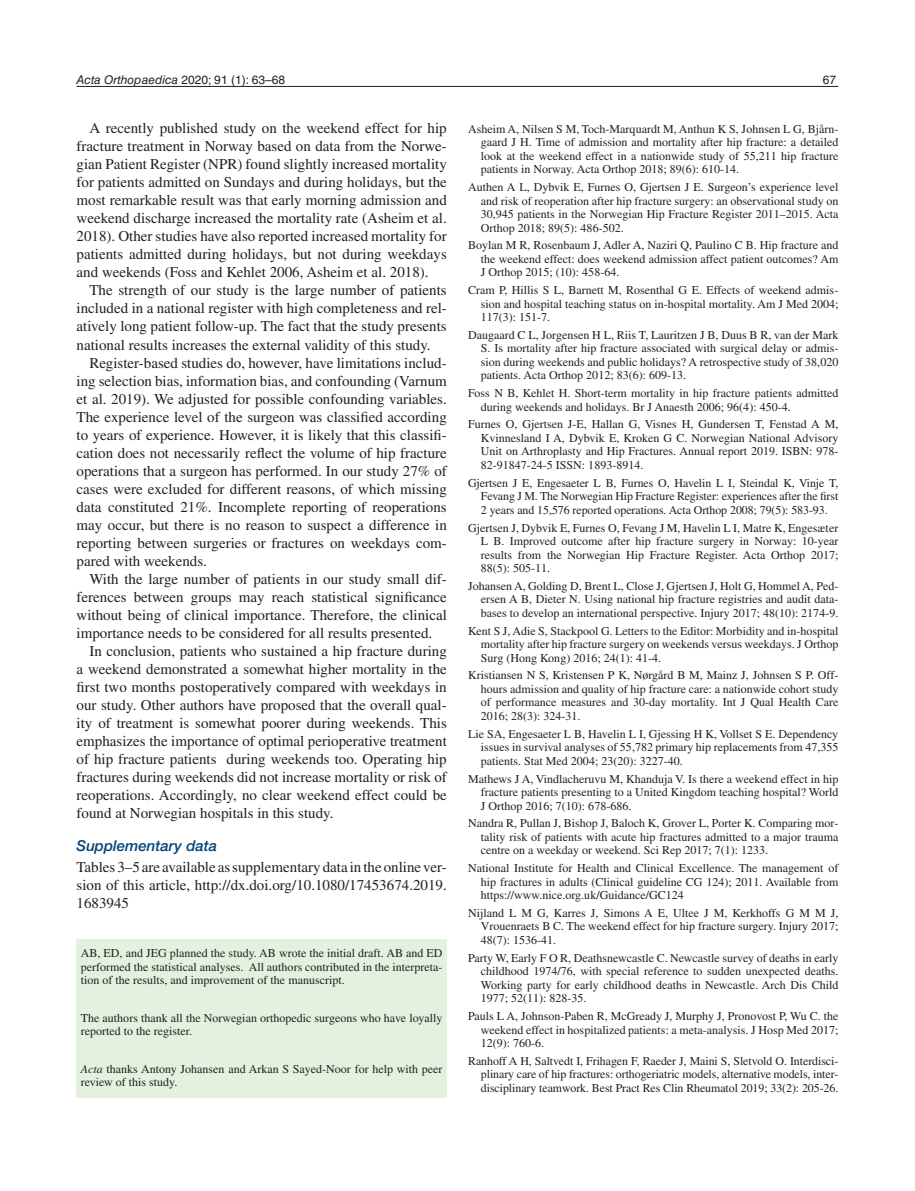
<style>
.page{position:relative;width:915px;height:1191px;background:#fff}
.page>*{position:absolute;margin:0;border:0;box-sizing:border-box;transform-origin:0 0}
.t1{font:15px/18px "Times";color:#231f20;text-align:justify}
.t2{font:italic 500 15px "Helvetica Neue LTW1 G";color:#004279}
.t3{font:12px/13.5px "Times";color:#231f20;text-align:justify}
.t4{font:italic 12px "Helvetica LT Std";color:#231f20}
.t5{font:12px "Helvetica LT Std";color:#231f20}
.s1{font-style:normal}
.s2{font-style:italic}
</style>
<div class="page">
<hr style="left:77px;top:86px;width:761px;height:1px;background:#231f20">
<div style="left:77px;top:938px;width:369px;height:159px;background:#e4f1de"></div>
<p class="t4" style="left:77px;top:72px;width:210px">Acta Orthopaedica <span class="s1">2020; 91 (1): 63–68</span></p>
<p class="t5" style="left:822px;top:72px;width:15px">67</p>
<p class="t1" style="left:77px;top:119px;width:371px;text-indent:13px">A recently published study on the weekend effect for hip fracture treatment in Norway based on data from the Norwe&shy;gian Patient Register (NPR) found slightly increased mortality for patients admitted on Sundays and during holidays, but the most remarkable result was that early morning admission and weekend discharge increased the mortality rate (Asheim et al.<br>2018). Other studies have also reported increased mortality for patients admitted during holidays, but not during weekdays and weekends (Foss and Kehlet 2006, Asheim et al. 2018).</p>
<p class="t1" style="left:77px;top:281px;width:371px;text-indent:13px">The strength of our study is the large number of patients included in a national register with high completeness and rel&shy;atively long patient follow-up. The fact that the study presents national results increases the external validity of this study.</p>
<p class="t1" style="left:77px;top:353px;width:371px;text-indent:13px">Register-based studies do, however, have limitations includ&shy;ing selection bias, information bias, and confounding (Varnum et al. 2019). We adjusted for possible confounding variables.<br>The experience level of the surgeon was classified according to years of experience. However, it is likely that this classifi&shy;cation does not necessarily reflect the volume of hip fracture operations that a surgeon has performed. In our study 27% of cases were excluded for different reasons, of which missing data constituted 21%. Incomplete reporting of reoperations may occur, but there is no reason to suspect a difference in reporting between surgeries or fractures on weekdays com&shy;pared with weekends.</p>
<p class="t1" style="left:89px;top:569px;width:359px">With the large number of patients in our study small dif-</p>
<p class="t1" style="left:77px;top:587px;width:371px">ferences between groups may reach statistical significance</p>
<p class="t1" style="left:77px;top:605px;width:371px">without being of clinical importance. Therefore, the clinical</p>
<p class="t1" style="left:77px;top:623px;width:357px">importance needs to be considered for all results presented.</p>
<p class="t1" style="left:89px;top:641px;width:359px">In conclusion, patients who sustained a hip fracture during</p>
<p class="t1" style="left:77px;top:659px;width:371px">a weekend demonstrated a somewhat higher mortality in the</p>
<p class="t1" style="left:77px;top:677px;width:371px">first two months postoperatively compared with weekdays in</p>
<p class="t1" style="left:77px;top:695px;width:371px">our study. Other authors have proposed that the overall qual-</p>
<p class="t1" style="left:77px;top:713px;width:371px">ity of treatment is somewhat poorer during weekends. This</p>
<p class="t1" style="left:77px;top:731px;width:371px">emphasizes the importance of optimal perioperative treatment</p>
<p class="t1" style="left:77px;top:749px;width:371px">of hip fracture patients during weekends too. Operating hip</p>
<p class="t1" style="left:77px;top:767px;width:371px">fractures during weekends did not increase mortality or risk of</p>
<p class="t1" style="left:77px;top:785px;width:371px">reoperations. Accordingly, no clear weekend effect could be</p>
<p class="t1" style="left:77px;top:803px;width:258px">found at Norwegian hospitals in this study.</p>
<p class="t2" style="left:77px;top:836px;width:142px">Supplementary data</p>
<p class="t1" style="left:77px;top:857px;width:371px">Tables 3–5 are available as supplementary data in the online ver&shy;sion of this article, http://dx.doi.org/10.1080/17453674.2019.<br>1683945</p>
<p class="t3" style="left:480px;top:122px;width:359px;text-indent:-13px">Asheim A, Nilsen S M, Toch-Marquardt M, Anthun K S, Johnsen L G, Bjårn&shy;gaard J H. Time of admission and mortality after hip fracture: a detailed look at the weekend effect in a nationwide study of 55,211 hip fracture patients in Norway. Acta Orthop 2018; 89(6): 610-14.</p>
<p class="t3" style="left:480px;top:180px;width:359px;text-indent:-13px">Authen A L, Dybvik E, Furnes O, Gjertsen J E. Surgeon’s experience level and risk of reoperation after hip fracture surgery: an observational study on 30,945 patients in the Norwegian Hip Fracture Register 2011–2015. Acta Orthop 2018; 89(5): 486-502.</p>
<p class="t3" style="left:480px;top:238px;width:359px;text-indent:-13px">Boylan M R, Rosenbaum J, Adler A, Naziri Q, Paulino C B. Hip fracture and the weekend effect: does weekend admission affect patient outcomes? Am J Orthop 2015; (10): 458-64.</p>
<p class="t3" style="left:480px;top:283px;width:359px;text-indent:-13px">Cram P, Hillis S L, Barnett M, Rosenthal G E. Effects of weekend admis&shy;sion and hospital teaching status on in-hospital mortality. Am J Med 2004; 117(3): 151-7.</p>
<p class="t3" style="left:480px;top:328px;width:359px;text-indent:-13px">Daugaard C L, Jorgensen H L, Riis T, Lauritzen J B, Duus B R, van der Mark S. Is mortality after hip fracture associated with surgical delay or admis&shy;sion during weekends and public holidays? A retrospective study of 38,020 patients. Acta Orthop 2012; 83(6): 609-13.</p>
<p class="t3" style="left:480px;top:386px;width:359px;text-indent:-13px">Foss N B, Kehlet H. Short-term mortality in hip fracture patients admitted during weekends and holidays. Br J Anaesth 2006; 96(4): 450-4.</p>
<p class="t3" style="left:480px;top:417px;width:359px;text-indent:-13px">Furnes O, Gjertsen J-E, Hallan G, Visnes H, Gundersen T, Fenstad A M, Kvinnesland I A, Dybvik E, Kroken G C. Norwegian National Advisory Unit on Arthroplasty and Hip Fractures. Annual report 2019. ISBN: 978- 82-91847-24-5 ISSN: 1893-8914.</p>
<p class="t3" style="left:480px;top:476px;width:359px;text-indent:-13px">Gjertsen J E, Engesaeter L B, Furnes O, Havelin L I, Steindal K, Vinje T, Fevang J M. The Norwegian Hip Fracture Register: experiences after the first 2 years and 15,576 reported operations. Acta Orthop 2008; 79(5): 583-93.</p>
<p class="t3" style="left:480px;top:521px;width:359px;text-indent:-13px">Gjertsen J, Dybvik E, Furnes O, Fevang J M, Havelin L I, Matre K, Engesæter L B. Improved outcome after hip fracture surgery in Norway: 10-year results from the Norwegian Hip Fracture Register. Acta Orthop 2017; 88(5): 505-11.</p>
<p class="t3" style="left:480px;top:579px;width:359px;text-indent:-13px">Johansen A, Golding D, Brent L, Close J, Gjertsen J, Holt G, Hommel A, Ped&shy;ersen A B, Dieter N. Using national hip fracture registries and audit data&shy;bases to develop an international perspective. Injury 2017; 48(10): 2174-9.</p>
<p class="t3" style="left:480px;top:624px;width:359px;text-indent:-13px">Kent S J, Adie S, Stackpool G. Letters to the Editor: Morbidity and in-hospital mortality after hip fracture surgery on weekends versus weekdays. J Orthop Surg (Hong Kong) 2016; 24(1): 41-4.</p>
<p class="t3" style="left:480px;top:668px;width:359px;text-indent:-13px">Kristiansen N S, Kristensen P K, Nørgård B M, Mainz J, Johnsen S P. Off&shy;hours admission and quality of hip fracture care: a nationwide cohort study of performance measures and 30-day mortality. Int J Qual Health Care 2016; 28(3): 324-31.</p>
<p class="t3" style="left:480px;top:727px;width:359px;text-indent:-13px">Lie SA, Engesaeter L B, Havelin L I, Gjessing H K, Vollset S E. Dependency issues in survival analyses of 55,782 primary hip replacements from 47,355 patients. Stat Med 2004; 23(20): 3227-40.</p>
<p class="t3" style="left:480px;top:771px;width:359px;text-indent:-13px">Mathews J A, Vindlacheruvu M, Khanduja V. Is there a weekend effect in hip fracture patients presenting to a United Kingdom teaching hospital? World J Orthop 2016; 7(10): 678-686.</p>
<p class="t3" style="left:480px;top:816px;width:359px;text-indent:-13px">Nandra R, Pullan J, Bishop J, Baloch K, Grover L, Porter K. Comparing mor&shy;tality risk of patients with acute hip fractures admitted to a major trauma centre on a weekday or weekend. Sci Rep 2017; 7(1): 1233.</p>
<p class="t3" style="left:480px;top:861px;width:359px;text-indent:-13px">National Institute for Health and Clinical Excellence. The management of hip fractures in adults (Clinical guideline CG 124); 2011. Available from https://www.nice.org.uk/Guidance/GC124</p>
<p class="t3" style="left:480px;top:906px;width:359px;text-indent:-13px">Nijland L M G, Karres J, Simons A E, Ultee J M, Kerkhoffs G M M J, Vrouenraets B C. The weekend effect for hip fracture surgery. Injury 2017; 48(7): 1536-41.</p>
<p class="t3" style="left:480px;top:951px;width:359px;text-indent:-13px">Party W, Early F O R, Deathsnewcastle C. Newcastle survey of deaths in early childhood 1974/76, with special reference to sudden unexpected deaths.<br>Working party for early childhood deaths in Newcastle. Arch Dis Child 1977; 52(11): 828-35.</p>
<p class="t3" style="left:480px;top:1009px;width:359px;text-indent:-13px">Pauls L A, Johnson-Paben R, McGready J, Murphy J, Pronovost P, Wu C. the weekend effect in hospitalized patients: a meta-analysis. J Hosp Med 2017; 12(9): 760-6.</p>
<p class="t3" style="left:480px;top:1054px;width:359px;text-indent:-13px">Ranhoff A H, Saltvedt I, Frihagen F, Raeder J, Maini S, Sletvold O. Interdisci&shy;plinary care of hip fractures: orthogeriatric models, alternative models, inter&shy;disciplinary teamwork. Best Pract Res Clin Rheumatol 2019; 33(2): 205-26.</p>
<p class="t3" style="left:81px;top:946px;width:363px">AB, ED, and JEG planned the study. AB wrote the initial draft. AB and ED performed the statistical analyses. All authors contributed in the interpreta&shy;tion of the results, and improvement of the manuscript.</p>
<p class="t3" style="left:81px;top:1011px;width:363px">The authors thank all the Norwegian orthopedic surgeons who have loyally reported to the register.</p>
<p class="t3" style="left:81px;top:1062px;width:363px"><span class="s2">Acta</span> thanks Antony Johansen and Arkan S Sayed-Noor for help with peer review of this study.</p>
</div>
